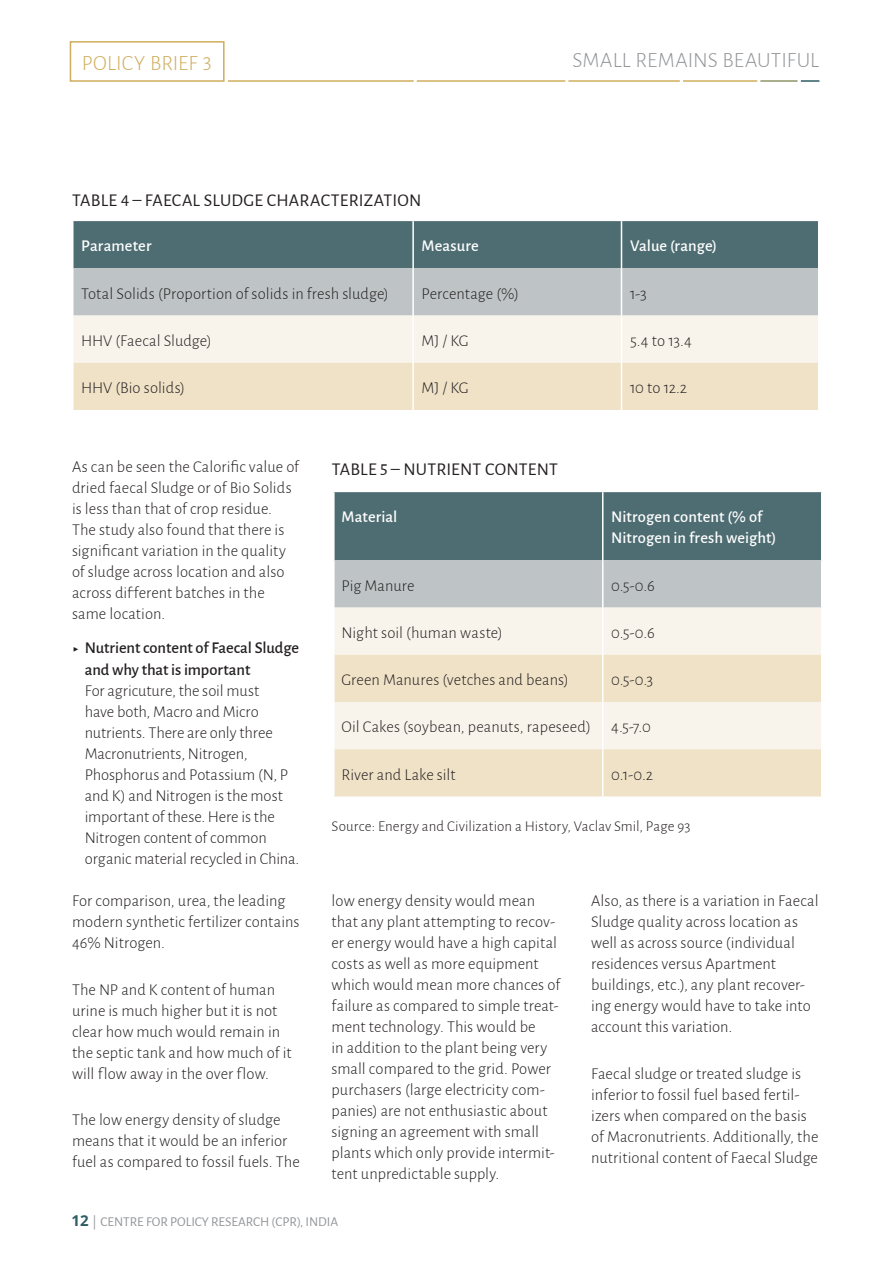
<style>
.page{position:relative;width:893px;height:1263px;background:#fff}
.page>*{position:absolute;margin:0;border:0;box-sizing:border-box;transform-origin:0 0}
.t1{font:300 21.75px "Alegreya Sans";letter-spacing:.005em;color:#939598}
.t2{font:300 21.75px "Alegreya Sans";letter-spacing:.01em;color:#cfad5d}
.t3{font:18px "Alegreya Sans";letter-spacing:.01em;color:#231f20}
.t4{font:300 16.5px/21px "Alegreya Sans";letter-spacing:.005em;color:#231f20}
.t5{font:500 16.5px/21px "Alegreya Sans";letter-spacing:.005em;color:#fff}
.t6{font:500 16.5px/21.6px "Alegreya Sans";letter-spacing:-.005em;color:#231f20}
.t7{font:300 15px "Alegreya Sans";letter-spacing:.01em;color:#231f20}
.t8{font:13.5px "Alegreya Sans";color:#939598}
.s1{font-family:"Open Sans";font-weight:700;font-size:15px;color:#2e5c63}
</style>
<div class="page">
<svg style="left:74px;top:221px;width:744px;height:189px;background:#bdc2ba"></svg>
<hr style="left:412px;top:221px;width:2px;height:47px;background:#fff">
<hr style="left:621px;top:221px;width:1px;height:47px;background:#fff">
<hr style="left:412px;top:268px;width:2px;height:48px;background:#fff">
<hr style="left:621px;top:268px;width:1px;height:48px;background:#fff">
<hr style="left:412px;top:316px;width:2px;height:47px;background:#fff">
<hr style="left:621px;top:316px;width:1px;height:47px;background:#fff">
<hr style="left:412px;top:363px;width:2px;height:47px;background:#fff">
<hr style="left:621px;top:363px;width:1px;height:47px;background:#fff">
<svg style="left:335px;top:492px;width:486px;height:116px;background:#7d9195"></svg>
<div style="left:335px;top:608px;width:486px;height:47px;background:#f9f4eb"></div>
<svg style="left:335px;top:655px;width:486px;height:141px;background:#f2e8d3"></svg>
<hr style="left:602px;top:492px;width:1px;height:68px;background:#fff">
<hr style="left:602px;top:560px;width:1px;height:48px;background:#fff">
<hr style="left:602px;top:608px;width:1px;height:47px;background:#fff">
<hr style="left:602px;top:655px;width:1px;height:47px;background:#fff">
<hr style="left:602px;top:702px;width:1px;height:47px;background:#fff">
<hr style="left:602px;top:749px;width:1px;height:47px;background:#fff">
<div style="left:70px;top:41px;width:155px;height:41px;border:2px solid #cfad5d"></div>
<hr style="left:228px;top:80px;width:186px;height:2px;background:#d0ae5e">
<hr style="left:417px;top:80px;width:148px;height:2px;background:#d0ae5e">
<hr style="left:568px;top:80px;width:112px;height:2px;background:#d0ae5e">
<hr style="left:683px;top:80px;width:74px;height:2px;background:#d0ae5e">
<hr style="left:760px;top:80px;width:37px;height:2px;background:#8e9468">
<svg style="left:801px;top:80px;width:18px;height:2px"></svg>
<h1 class="t2" style="left:82px;top:49px;width:132px">POLICY BRIEF 3</h1>
<h1 class="t1" style="left:572px;top:46px;width:248px">SMALL REMAINS BEAUTIFUL</h1>
<p class="t3" style="left:72px;top:188px;width:351px">TABLE 4 – FAECAL SLUDGE CHARACTERIZATION</p>
<p class="t5" style="left:81px;top:235px;width:72px">Parameter</p>
<p class="t5" style="left:422px;top:235px;width:59px">Measure</p>
<p class="t5" style="left:630px;top:235px;width:89px">Value (range)</p>
<p class="t4" style="left:81px;top:282px;width:309px">Total Solids (Proportion of solids in fresh sludge)</p>
<p class="t4" style="left:422px;top:282px;width:99px">Percentage (%)</p>
<p class="t4" style="left:630px;top:282px;width:18px">1-3</p>
<p class="t4" style="left:81px;top:329px;width:132px">HHV (Faecal Sludge)</p>
<p class="t4" style="left:422px;top:329px;width:48px">MJ / KG</p>
<p class="t4" style="left:630px;top:329px;width:63px">5.4 to 13.4</p>
<p class="t4" style="left:81px;top:377px;width:105px">HHV (Bio solids)</p>
<p class="t4" style="left:422px;top:377px;width:48px">MJ / KG</p>
<p class="t4" style="left:630px;top:377px;width:59px">10 to 12.2</p>
<p class="t4" style="left:72px;top:456px;width:229px">As can be seen the Calorific value of dried faecal Sludge or of Bio Solids is less than that of crop residue.<br>The study also found that there is significant variation in the quality of sludge across location and also across different batches in the same location.</p>
<p class="t6" style="left:85px;top:636px;width:216px">Nutrient content of Faecal Sludge and why that is important</p>
<p class="t4" style="left:85px;top:679px;width:216px">For agricuture, the soil must<br>have both, Macro and Micro nutrients. There are only three<br>Macronutrients, Nitrogen,<br>Phosphorus and Potassium (N, P and K) and Nitrogen is the most important of these. Here is the<br>Nitrogen content of common organic material recycled in China.</p>
<p class="t4" style="left:72px;top:890px;width:229px">For comparison, urea, the leading modern synthetic fertilizer contains<br>46% Nitrogen.</p>
<p class="t4" style="left:72px;top:978px;width:221px">The NP and K content of human urine is much higher but it is not clear how much would remain in the septic tank and how much of it will flow away in the over flow.</p>
<p class="t4" style="left:72px;top:1109px;width:229px">The low energy density of sludge means that it would be an inferior fuel as compared to fossil fuels. The</p>
<p class="t3" style="left:332px;top:457px;width:228px">TABLE 5 – NUTRIENT CONTENT</p>
<p class="t5" style="left:342px;top:506px;width:57px">Material</p>
<p class="t5" style="left:611px;top:506px;width:166px">Nitrogen content (% of<br>Nitrogen in fresh weight)</p>
<p class="t4" style="left:342px;top:574px;width:74px">Pig Manure</p>
<p class="t4" style="left:611px;top:574px;width:45px">0.5-0.6</p>
<p class="t4" style="left:342px;top:621px;width:162px">Night soil (human waste)</p>
<p class="t4" style="left:611px;top:621px;width:45px">0.5-0.6</p>
<p class="t4" style="left:342px;top:669px;width:228px">Green Manures (vetches and beans)</p>
<p class="t4" style="left:611px;top:669px;width:43px">0.5-0.3</p>
<p class="t4" style="left:342px;top:716px;width:311px">Oil Cakes (soybean, peanuts, rapeseed) 4.5-7.0</p>
<p class="t4" style="left:342px;top:763px;width:115px">River and Lake silt</p>
<p class="t4" style="left:611px;top:763px;width:43px">0.1-0.2</p>
<p class="t7" style="left:332px;top:816px;width:360px">Source: Energy and Civilization a History, Vaclav Smil, Page 93</p>
<p class="t4" style="left:332px;top:890px;width:230px">low energy density would mean that any plant attempting to recov&shy;er energy would have a high capital costs as well as more equipment which would mean more chances of failure as compared to simple treat&shy;ment technology. This would be<br>in addition to the plant being very small compared to the grid. Power purchasers (large electricity com&shy;panies) are not enthusiastic about signing an agreement with small plants which only provide intermit&shy;tent unpredictable supply.</p>
<p class="t4" style="left:591px;top:890px;width:229px">Also, as there is a variation in Faecal Sludge quality across location as well as across source (individual residences versus Apartment buildings, etc.), any plant recover&shy;ing energy would have to take into account this variation.</p>
<p class="t4" style="left:591px;top:1062px;width:229px">Faecal sludge or treated sludge is inferior to fossil fuel based fertil&shy;izers when compared on the basis of Macronutrients. Additionally, the nutritional content of Faecal Sludge</p>
<p class="t8" style="left:71px;top:1212px;width:268px"><span class="s1">12</span> | CENTRE FOR POLICY RESEARCH (CPR), INDIA</p>
</div>
